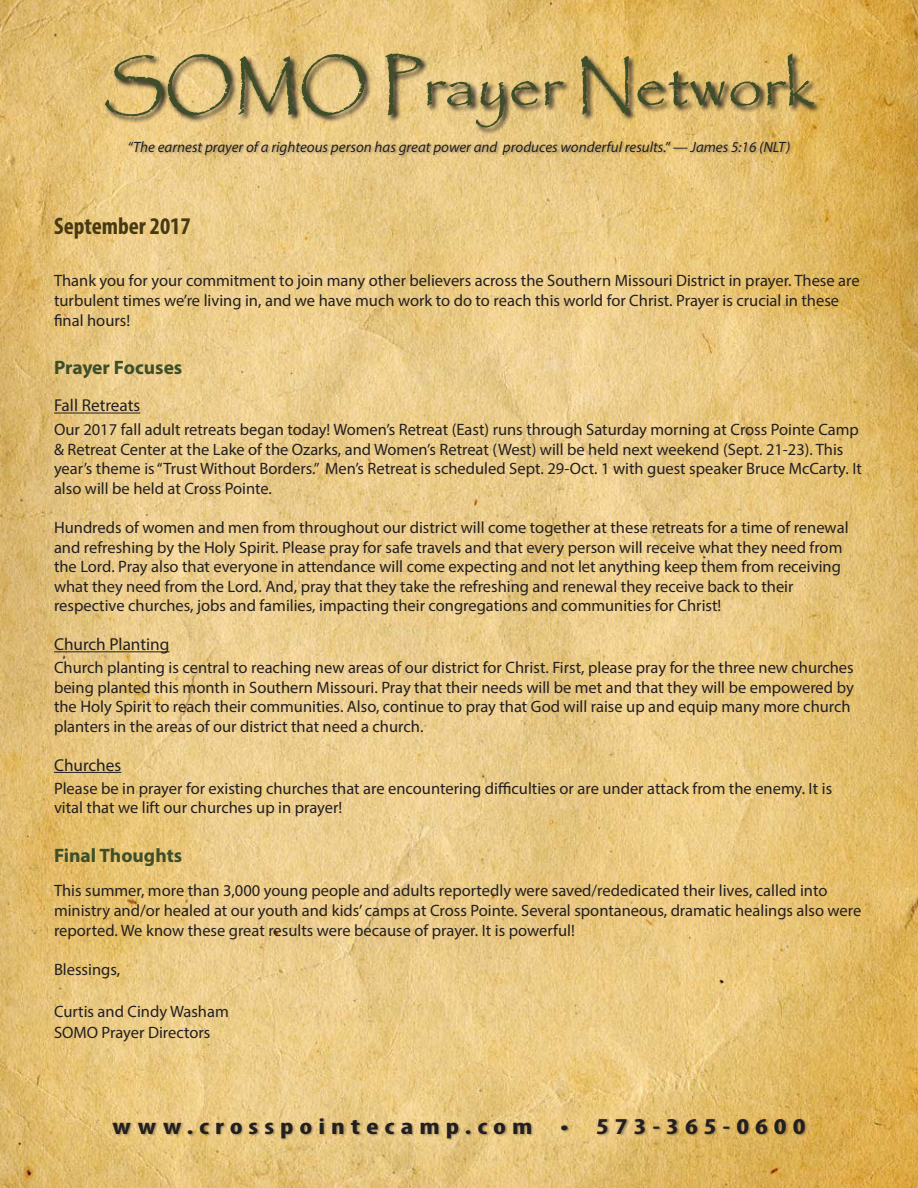
<style>
.page{position:relative;width:918px;height:1188px;background:#fff}
.page>*{position:absolute;margin:0;border:0;box-sizing:border-box;transform-origin:0 0}
.t1{font:63px "Papyrus";color:#3e4e29}
.t2{font:700 condensed 24px "Myriad Pro";color:#473914}
.t3{font:700 condensed 22.8px "Myriad Pro";letter-spacing:.2em;color:#231f20;scale:1.32 1}
.t4{font:700 19.5px "Myriad Pro";color:#3e4e29}
.t5{font:17.25px "Myriad Pro";color:#231f20}
.t6{font:16.5px/19.5px "Myriad Pro";color:#231f20}
.t7{font:italic 15px "Myriad Pro";color:#231f20}
</style>
<div class="page">
<img style="left:0;top:0;width:918px;height:1188px">
<div style="left:112px;top:1118px;width:696px;height:23px;background:#231f20;opacity:.35"></div>
<hr style="left:54px;top:413px;width:86px;height:1px;background:#231f20">
<hr style="left:54px;top:651px;width:115px;height:1px;background:#231f20">
<hr style="left:54px;top:772px;width:67px;height:1px;background:#231f20">
<div style="left:129px;top:141px;width:664px;height:17px;background:#231f20;opacity:.3"></div>
<svg style="left:104px;top:53px;width:717px;height:83px;background:#d4b573"></svg>
<p class="t1" style="left:104px;top:47px;width:712px">SOMO Prayer Network</p>
<p class="t7" style="left:128px;top:138px;width:664px">“The earnest prayer of a righteous person has great power and produces wonderful results.” — James 5:16 (NLT)</p>
<p class="t2" style="left:54px;top:211px;width:138px">September 2017</p>
<p class="t6" style="left:54px;top:271px;width:807px">Thank you for your commitment to join many other believers across the Southern Missouri District in prayer. These are turbulent times we’re living in, and we have much work to do to reach this world for Christ. Prayer is crucial in these final hours!</p>
<p class="t4" style="left:54px;top:355px;width:130px">Prayer Focuses</p>
<p class="t5" style="left:54px;top:395px;width:88px">Fall Retreats</p>
<p class="t6" style="left:54px;top:419px;width:810px">Our 2017 fall adult retreats began today! Women’s Retreat (East) runs through Saturday morning at Cross Pointe Camp &amp; Retreat Center at the Lake of the Ozarks, and Women’s Retreat (West) will be held next weekend (Sept. 21-23). This year’s theme is “Trust Without Borders.” Men’s Retreat is scheduled Sept. 29-Oct. 1 with guest speaker Bruce McCarty. It also will be held at Cross Pointe.</p>
<p class="t6" style="left:54px;top:518px;width:796px">Hundreds of women and men from throughout our district will come together at these retreats for a time of renewal and refreshing by the Holy Spirit. Please pray for safe travels and that every person will receive what they need from the Lord. Pray also that everyone in attendance will come expecting and not let anything keep them from receiving what they need from the Lord. And, pray that they take the refreshing and renewal they receive back to their respective churches, jobs and families, impacting their congregations and communities for Christ!</p>
<p class="t5" style="left:54px;top:634px;width:117px">Church Planting</p>
<p class="t6" style="left:54px;top:658px;width:801px">Church planting is central to reaching new areas of our district for Christ. First, please pray for the three new churches being planted this month in Southern Missouri. Pray that their needs will be met and that they will be empowered by the Holy Spirit to reach their communities. Also, continue to pray that God will raise up and equip many more church planters in the areas of our district that need a church.</p>
<p class="t5" style="left:54px;top:754px;width:69px">Churches</p>
<p class="t6" style="left:54px;top:778px;width:780px">Please be in prayer for existing churches that are encountering difficulties or are under attack from the enemy. It is vital that we lift our churches up in prayer!</p>
<p class="t4" style="left:54px;top:843px;width:130px">Final Thoughts</p>
<p class="t6" style="left:54px;top:880px;width:809px">This summer, more than 3,000 young people and adults reportedly were saved/rededicated their lives, called into ministry and/or healed at our youth and kids’ camps at Cross Pointe. Several spontaneous, dramatic healings also were reported. We know these great results were because of prayer. It is powerful!</p>
<p class="t6" style="left:54px;top:960px;width:68px">Blessings,</p>
<p class="t6" style="left:54px;top:1002px;width:176px">Curtis and Cindy Washam</p>
<p class="t6" style="left:54px;top:1023px;width:158px">SOMO Prayer Directors</p>
<p class="t3" style="left:113px;top:1112px;width:527px">www.crosspointecamp.com • 573-365-0600</p>
</div>
